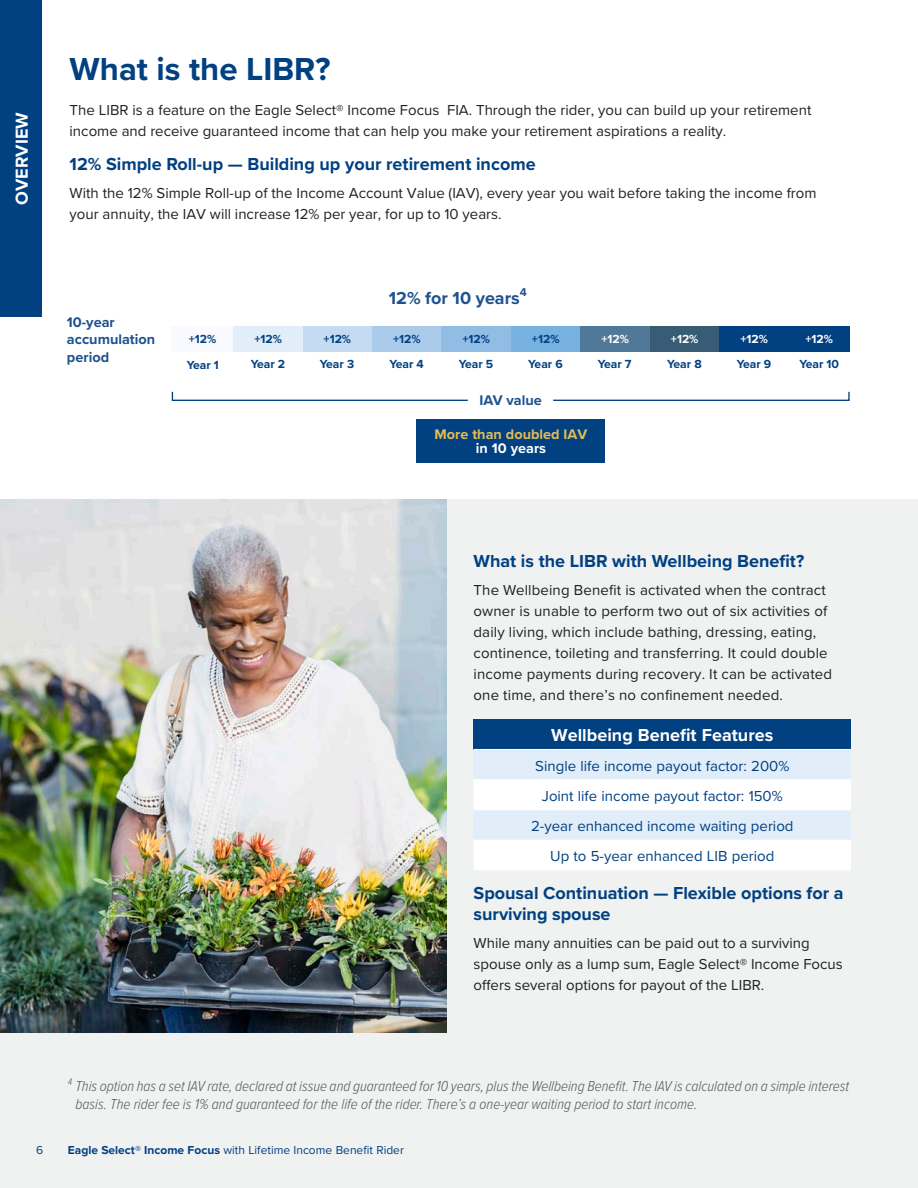
<style>
.page{position:relative;width:918px;height:1188px;background:#fff}
.page>*{position:absolute;margin:0;border:0;box-sizing:border-box;transform-origin:0 0}
.t1{font:700 33px "Proxima Nova";color:#014081}
.t2{font:700 18px/21px "Proxima Nova";color:#014081}
.t3{font:700 18px "Proxima Nova";color:#fff}
.t4{font:700 18px "Proxima Nova";color:#1d528f}
.t5{font:15px/21px "Proxima Nova";color:#1e2224}
.t6{font:italic 300 15px/18px "Proxima Nova Cond";color:#57585a}
.t7{font:15px/30.3px "Proxima Nova";color:#014081;text-align:center}
.t8{font:700 14.55px/17.4px "Proxima Nova";color:#1d528f}
.t9{font:700 14.4px "Proxima Nova";color:#e6bc51}
.t10{font:700 14.4px "Proxima Nova";color:#fff}
.t11{font:700 12.15px "Proxima Nova";color:#014081}
.t12{font:700 12.15px "Proxima Nova";color:#fff}
.t13{font:12px "Proxima Nova";color:#014081}
.t14{font:italic 300 9.75px "Proxima Nova Cond";color:#57585a}
.s1{font-weight:700}
</style>
<div class="page">
<div style="left:0;top:500px;width:918px;height:688px;background:#f0f1f1"></div>
<div style="left:0;top:0;width:42px;height:316px;background:#014081"></div>
<div style="left:172px;top:326px;width:68px;height:26px;background:#f8fafd"></div>
<div style="left:234px;top:326px;width:75px;height:26px;background:#e1edf8"></div>
<div style="left:303px;top:326px;width:76px;height:26px;background:#c5dbf1"></div>
<div style="left:372px;top:326px;width:76px;height:26px;background:#abcbea"></div>
<div style="left:442px;top:326px;width:75px;height:26px;background:#91bde5"></div>
<div style="left:511px;top:326px;width:76px;height:26px;background:#76b1e0"></div>
<div style="left:581px;top:326px;width:75px;height:26px;background:#4f7899"></div>
<div style="left:650px;top:326px;width:75px;height:26px;background:#385b76"></div>
<div style="left:719px;top:326px;width:76px;height:26px;background:#014081"></div>
<div style="left:789px;top:326px;width:61px;height:26px;background:#014081"></div>
<svg style="left:171px;top:391px;width:297px;height:10px"></svg>
<svg style="left:553px;top:391px;width:297px;height:10px"></svg>
<div style="left:416px;top:420px;width:189px;height:43px;background:#014081"></div>
<div style="left:474px;top:719px;width:377px;height:30px;background:#014081"></div>
<svg style="left:474px;top:750px;width:377px;height:120px"></svg>
<hr style="left:474px;top:749px;width:377px;height:1px;background:#fff">
<hr style="left:474px;top:779px;width:377px;height:1px;background:#fff">
<hr style="left:474px;top:810px;width:377px;height:1px;background:#fff">
<hr style="left:474px;top:840px;width:377px;height:1px;background:#fff">
<img style="left:0;top:500px;width:446px;height:532px">
<p class="t3" style="left:9px;top:205px;width:94px;rotate:-90deg">OVERVIEW</p>
<h1 class="t1" style="left:70px;top:44px;width:262px">What is the LIBR?</h1>
<p class="t5" style="left:70px;top:98px;width:743px">The LIBR is a feature on the Eagle Select® Income Focus FIA. Through the rider, you can build up your retirement income and receive guaranteed income that can help you make your retirement aspirations a reality.</p>
<p class="t2" style="left:70px;top:153px;width:468px">12% Simple Roll-up — Building up your retirement income</p>
<p class="t5" style="left:70px;top:182px;width:748px">With the 12% Simple Roll-up of the Income Account Value (IAV), every year you wait before taking the income from your annuity, the IAV will increase 12% per year, for up to 10 years.</p>
<p class="t8" style="left:67px;top:313px;width:90px">10-year accumulation period</p>
<p class="t4" style="left:389px;top:284px;width:139px">12% for 10 years<sup>4</sup></p>
<p class="t11" style="left:255px;top:330px;width:29px">+12%</p>
<p class="t11" style="left:189px;top:330px;width:29px">+12%</p>
<p class="t12" style="left:601px;top:330px;width:29px">+12%</p>
<p class="t12" style="left:671px;top:330px;width:29px">+12%</p>
<p class="t12" style="left:740px;top:330px;width:29px">+12%</p>
<p class="t12" style="left:805px;top:330px;width:29px">+12%</p>
<p class="t11" style="left:324px;top:330px;width:29px">+12%</p>
<p class="t11" style="left:393px;top:330px;width:29px">+12%</p>
<p class="t11" style="left:463px;top:330px;width:29px">+12%</p>
<p class="t11" style="left:532px;top:330px;width:29px">+12%</p>
<p class="t11" style="left:187px;top:356px;width:34px">Year 1</p>
<p class="t11" style="left:251px;top:355px;width:36px">Year 2</p>
<p class="t11" style="left:320px;top:355px;width:36px">Year 3</p>
<p class="t11" style="left:389px;top:355px;width:36px">Year 4</p>
<p class="t11" style="left:459px;top:355px;width:36px">Year 5</p>
<p class="t11" style="left:528px;top:355px;width:36px">Year 6</p>
<p class="t11" style="left:598px;top:355px;width:35px">Year 7</p>
<p class="t11" style="left:667px;top:355px;width:36px">Year 8</p>
<p class="t11" style="left:737px;top:355px;width:36px">Year 9</p>
<p class="t11" style="left:799px;top:355px;width:41px">Year 10</p>
<p class="t8" style="left:480px;top:391px;width:64px">IAV value</p>
<p class="t9" style="left:435px;top:423px;width:154px">More than doubled IAV</p>
<p class="t10" style="left:476px;top:438px;width:72px">in 10 years</p>
<p class="t2" style="left:474px;top:550px;width:332px">What is the LIBR with Wellbeing Benefit?</p>
<p class="t5" style="left:474px;top:579px;width:360px">The Wellbeing Benefit is activated when the contract owner is unable to perform two out of six activities of daily living, which include bathing, dressing, eating, continence, toileting and transferring. It could double income payments during recovery. It can be activated one time, and there’s no confinement needed.</p>
<p class="t3" style="left:551px;top:722px;width:224px">Wellbeing Benefit Features</p>
<p class="t7" style="left:531px;top:750px;width:264px">Single life income payout factor: 200% Joint life income payout factor: 150% 2-year enhanced income waiting period Up to 5-year enhanced LIB period</p>
<p class="t2" style="left:474px;top:882px;width:372px">Spousal Continuation — Flexible options for a surviving spouse</p>
<p class="t5" style="left:474px;top:932px;width:371px">While many annuities can be paid out to a surviving spouse only as a lump sum, Eagle Select® Income Focus offers several options for payout of the LIBR.</p>
<p class="t14" style="left:68px;top:1074px;width:6px">4</p>
<p class="t6" style="left:75px;top:1076px;width:775px">This option has a set IAV rate, declared at issue and guaranteed for 10 years, plus the Wellbeing Benefit. The IAV is calculated on a simple interest basis. The rider fee is 1% and guaranteed for the life of the rider. There’s a one-year waiting period to start income.</p>
<p class="t13" style="left:36px;top:1141px;width:9px">6</p>
<p class="t13" style="left:68px;top:1141px;width:338px"><span class="s1">Eagle Select</span>® <span class="s1">Income Focus</span> with Lifetime Income Benefit Rider</p>
</div>
